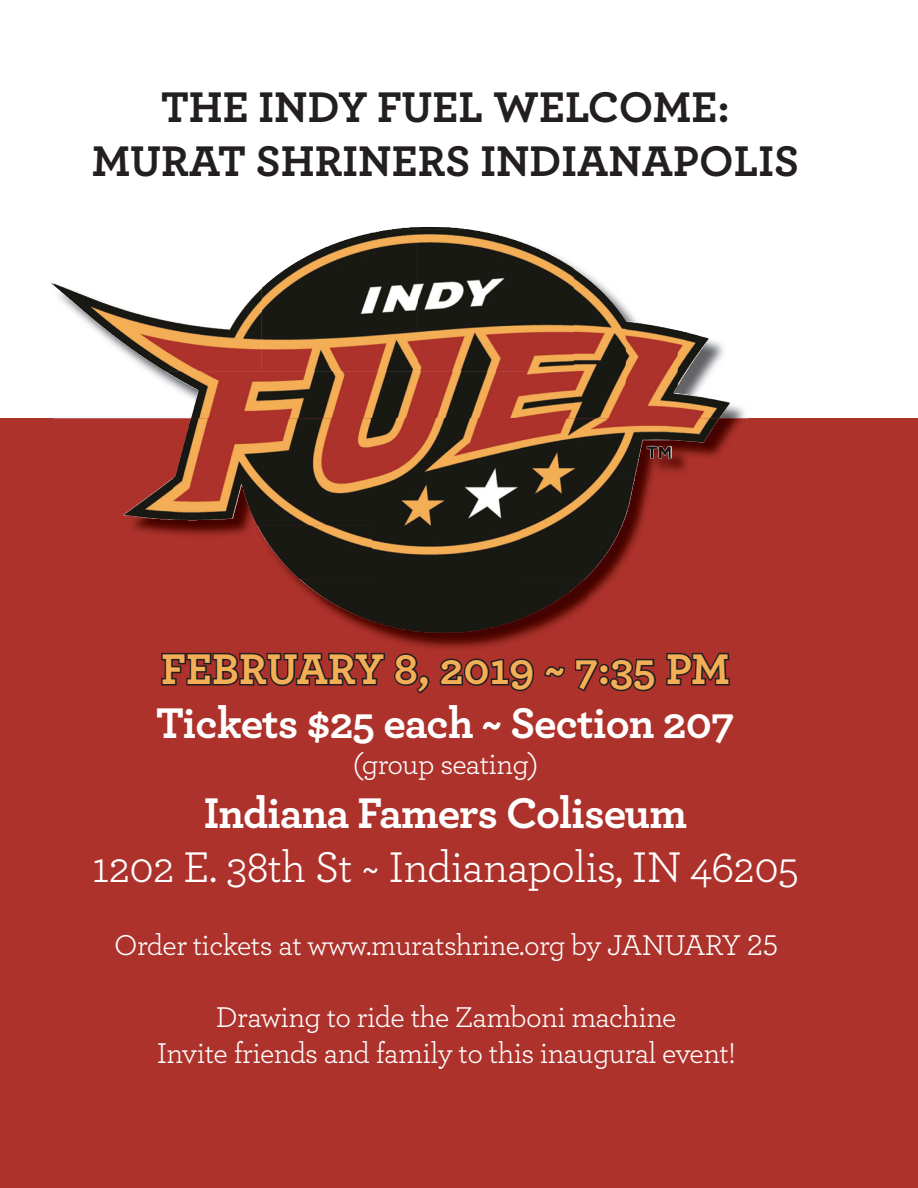
<style>
.page{position:relative;width:918px;height:1188px;background:#fff}
.page>*{position:absolute;margin:0;border:0;box-sizing:border-box;transform-origin:0 0}
.t1{font:700 45px "Archer";letter-spacing:-.02em;color:#fff}
.t2{font:700 45px/54px "Archer";color:#231f20;text-align:center}
.t3{font:45px "Archer";letter-spacing:-.02em;color:#fff}
.t4{font:700 45px "Archer";color:#f4ae56}
.t5{font:30px/36px "Archer";letter-spacing:-.02em;color:#fff;text-align:center}
</style>
<div class="page">
<div style="left:0;top:418px;width:918px;height:770px;background:#ad322b"></div>
<img style="left:54px;top:418px;width:159px;height:118px">
<img style="left:642px;top:425px;width:45px;height:98px">
<img style="left:293px;top:579px;width:6px;height:7px">
<img style="left:534px;top:579px;width:54px;height:54px">
<img style="left:374px;top:613px;width:161px;height:36px">
<img style="left:132px;top:299px;width:119px;height:30px">
<img style="left:51px;top:227px;width:413px;height:58px">
<img style="left:262px;top:229px;width:312px;height:142px">
<img style="left:574px;top:268px;width:52px;height:150px">
<img style="left:54px;top:285px;width:78px;height:64px">
<img style="left:626px;top:321px;width:52px;height:97px">
<img style="left:678px;top:330px;width:52px;height:88px">
<img style="left:165px;top:371px;width:409px;height:47px">
<img style="left:173px;top:418px;width:199px;height:108px">
<img style="left:372px;top:418px;width:270px;height:161px">
<img style="left:670px;top:418px;width:49px;height:41px">
<img style="left:123px;top:478px;width:50px;height:42px">
<img style="left:257px;top:526px;width:115px;height:53px">
<img style="left:299px;top:579px;width:121px;height:53px">
<svg style="left:161px;top:652px;width:224px;height:34px"></svg>
<svg style="left:394px;top:653px;width:36px;height:41px"></svg>
<svg style="left:439px;top:658px;width:95px;height:34px"></svg>
<svg style="left:544px;top:666px;width:22px;height:12px"></svg>
<svg style="left:575px;top:658px;width:81px;height:34px"></svg>
<svg style="left:666px;top:652px;width:64px;height:34px"></svg>
<h1 class="t2" style="left:92px;top:77px;width:709px">THE INDY FUEL WELCOME:<br>MURAT SHRINERS INDIANAPOLIS</h1>
<h1 class="t4" style="left:161px;top:634px;width:570px">FEBRUARY 8, 2019 ~ 7:35 PM</h1>
<h1 class="t1" style="left:156px;top:688px;width:580px">Tickets $25 each ~ Section 207</h1>
<p class="t5" style="left:353px;top:745px;width:187px">(group seating)</p>
<h1 class="t1" style="left:204px;top:778px;width:485px">Indiana Famers Coliseum</h1>
<h1 class="t3" style="left:92px;top:836px;width:709px">1202 E. 38th St ~ Indianapolis, IN 46205</h1>
<p class="t5" style="left:114px;top:926px;width:665px">Order tickets at www.muratshrine.org by JANUARY 25</p>
<p class="t5" style="left:157px;top:998px;width:581px">Drawing to ride the Zamboni machine<br>Invite friends and family to this inaugural event!</p>
</div>
